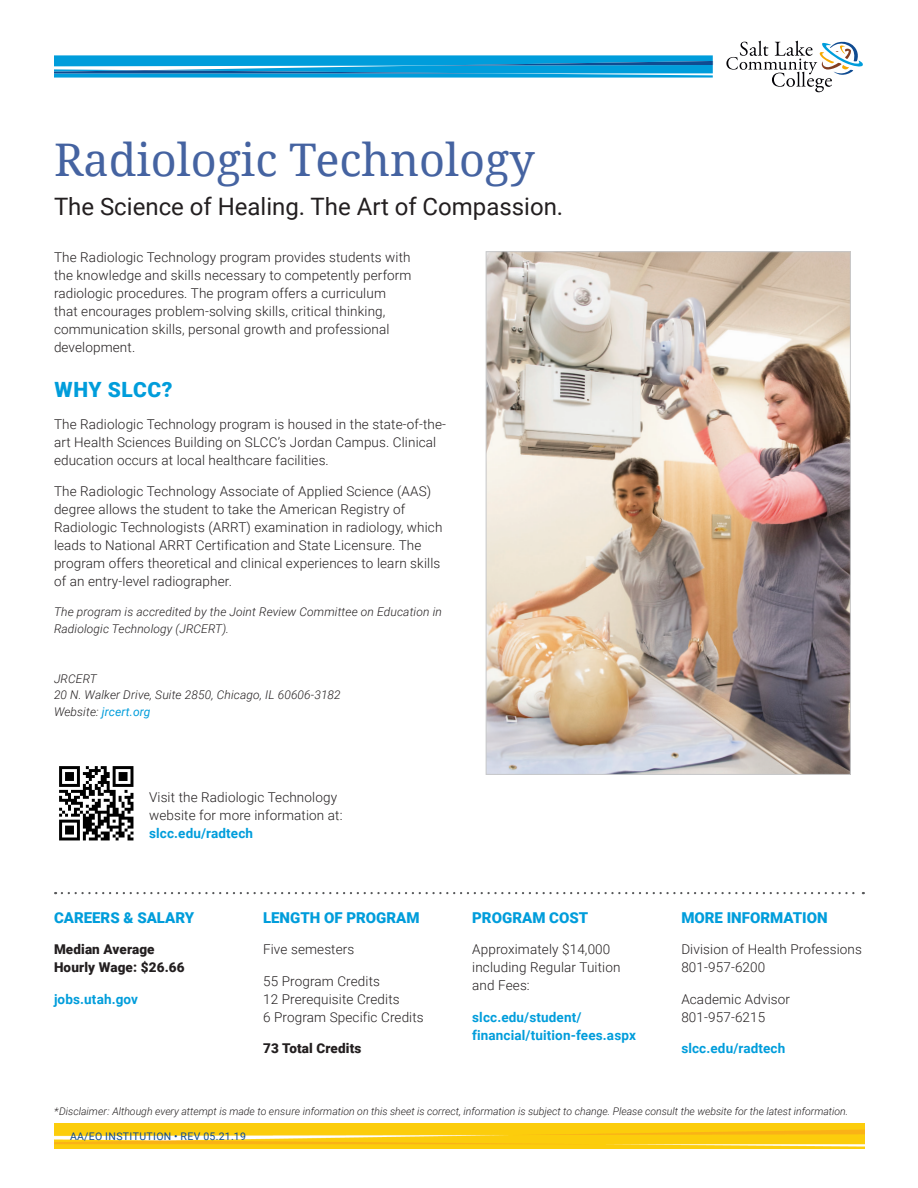
<style>
.page{position:relative;width:918px;height:1188px;background:#fff}
.page>*{position:absolute;margin:0;border:0;box-sizing:border-box;transform-origin:0 0}
.t1{font:45px "Droid Serif";color:#4563a1}
.Sub-title{font:24px "Roboto";color:#231f20}
.Heading{font:900 21px "Roboto";letter-spacing:.035em;color:#009ddb}
.Sub-Heading{font:900 15px "Roboto";color:#009ddb}
.Body{font:300 13.5px/18px "Roboto";letter-spacing:.01em;color:#231f20}
.Body-2{font:700 13.5px/18px "Roboto";letter-spacing:.01em;color:#009ddb}
.Body-3{font:900 13.5px/18px "Roboto";letter-spacing:.01em;color:#231f20}
.Required_info{font:italic 300 12px/16.5px "Roboto";letter-spacing:.01em;color:#231f20}
.t2{font:italic 300 10.5px "Roboto";color:#231f20}
.AA_EO_Institution{font:10.5px "Roboto";letter-spacing:.035em;color:#0f4b91}
.s1{font-weight:400;color:#009ddb}
.s2{font-weight:700;color:#009ddb}
</style>
<div class="page">
<img style="left:488px;top:254px;width:361px;height:519px">
<svg style="left:54px;top:55px;width:659px;height:23px;background:#22a2d8"></svg>
<svg style="left:62px;top:892px;width:802px;height:2px"></svg>
<img style="left:59px;top:766px;width:75px;height:75px">
<svg style="left:726px;top:41px;width:137px;height:51px"></svg>
<img style="left:54px;top:1124px;width:811px;height:25px">
<p class="t1" style="left:54px;top:129px;width:482px">Radiologic Technology</p>
<p class="Sub-title" style="left:54px;top:190px;width:511px">The Science of Healing. The Art of Compassion.</p>
<p class="Body" style="left:54px;top:247px;width:359px">The Radiologic Technology program provides students with the knowledge and skills necessary to competently perform radiologic procedures. The program offers a curriculum that encourages problem-solving skills, critical thinking, communication skills, personal growth and professional development.</p>
<p class="Heading" style="left:54px;top:375px;width:120px">WHY SLCC?</p>
<p class="Body" style="left:54px;top:414px;width:394px">The Radiologic Technology program is housed in the state-of-the&shy;art Health Sciences Building on SLCC’s Jordan Campus. Clinical education occurs at local healthcare facilities.</p>
<p class="Body" style="left:54px;top:482px;width:390px">The Radiologic Technology Associate of Applied Science (AAS) degree allows the student to take the American Registry of Radiologic Technologists (ARRT) examination in radiology, which leads to National ARRT Certification and State Licensure. The program offers theoretical and clinical experiences to learn skills of an entry-level radiographer.</p>
<p class="Required_info" style="left:54px;top:603px;width:389px">The program is accredited by the Joint Review Committee on Education in<br>Radiologic Technology (JRCERT).</p>
<p class="Required_info" style="left:54px;top:670px;width:288px">JRCERT<br>20 N. Walker Drive, Suite 2850, Chicago, IL 60606-3182<br>Website: <span class="s1">jrcert.org</span></p>
<p class="Body" style="left:149px;top:787px;width:195px">Visit the Radiologic Technology website for more information at: <span class="s2">slcc.edu/radtech</span></p>
<p class="Sub-Heading" style="left:54px;top:907px;width:142px">CAREERS &amp; SALARY</p>
<p class="Body-3" style="left:54px;top:940px;width:132px">Median Average<br>Hourly Wage: $26.66</p>
<p class="Body-2" style="left:54px;top:989px;width:86px">jobs.utah.gov</p>
<p class="Sub-Heading" style="left:263px;top:907px;width:158px">LENGTH OF PROGRAM</p>
<p class="Body" style="left:263px;top:940px;width:93px">Five semesters</p>
<p class="Body" style="left:263px;top:971px;width:162px">55 Program Credits<br>12 Prerequisite Credits<br>6 Program Specific Credits</p>
<p class="Body-3" style="left:263px;top:1039px;width:100px">73 Total Credits</p>
<p class="Sub-Heading" style="left:472px;top:907px;width:118px">PROGRAM COST</p>
<p class="Body" style="left:472px;top:940px;width:150px">Approximately $14,000 including Regular Tuition and Fees:</p>
<p class="Body-2" style="left:472px;top:1007px;width:165px">slcc.edu/student/ financial/tuition-fees.aspx</p>
<p class="Sub-Heading" style="left:681px;top:907px;width:148px">MORE INFORMATION</p>
<p class="Body" style="left:681px;top:940px;width:182px">Division of Health Professions<br>801-957-6200</p>
<p class="Body" style="left:681px;top:989px;width:110px">Academic Advisor<br>801-957-6215</p>
<p class="Body-2" style="left:681px;top:1039px;width:106px">slcc.edu/radtech</p>
<p class="t2" style="left:54px;top:1104px;width:796px">*Disclaimer: Although every attempt is made to ensure information on this sheet is correct, information is subject to change. Please consult the website for the latest information.</p>
<p class="AA_EO_Institution" style="left:70px;top:1129px;width:178px">AA/EO INSTITUTION • REV 05.21.19</p>
</div>
